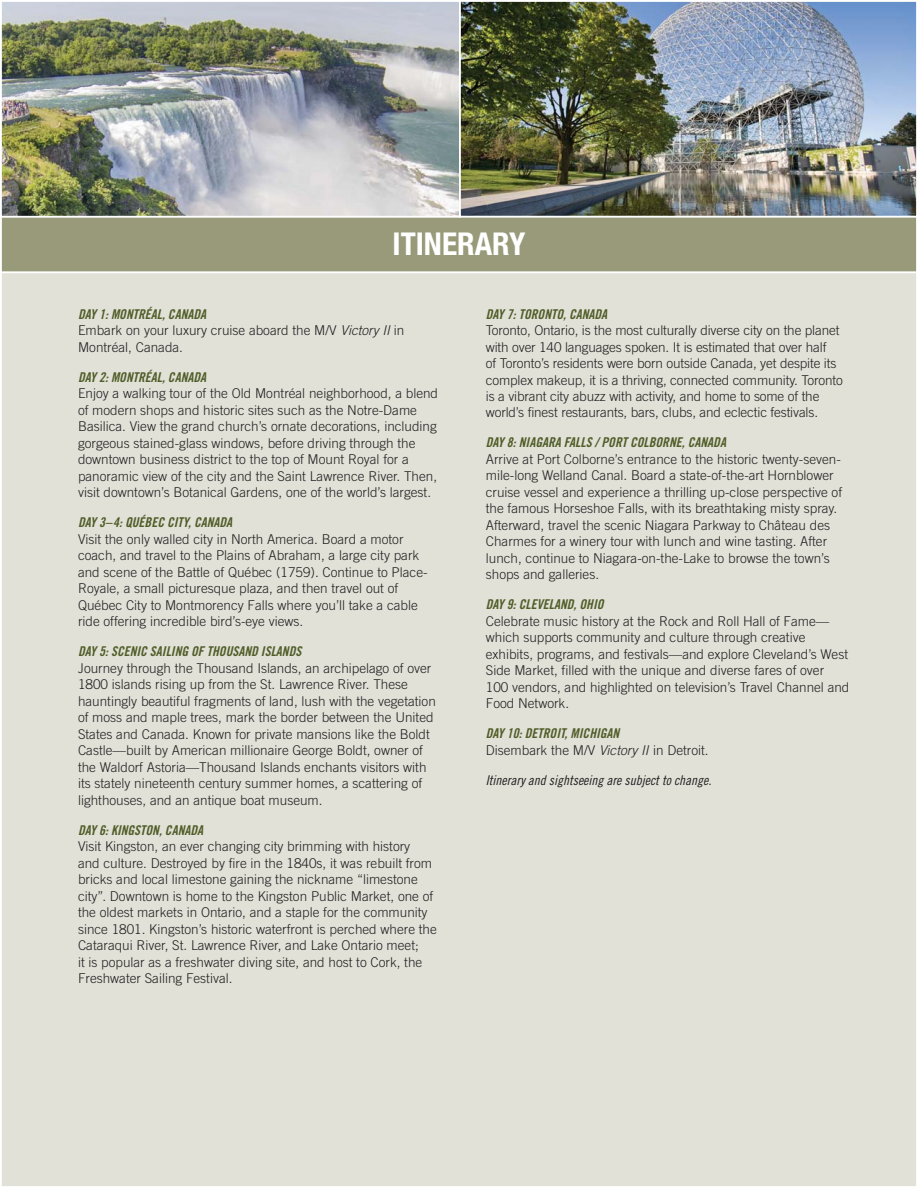
<style>
.page{position:relative;width:918px;height:1188px;background:#fff}
.page>*{position:absolute;margin:0;border:0;box-sizing:border-box;transform-origin:0 0}
.t1{font:700 condensed 31.5px "Helvetica Neue LT Std";color:#fff}
.t2{font:300 13.5px/16.5px "Trade Gothic LT Std";color:#231f20}
.t3{font:13.5px "Trade Gothic LT Std Bd Cn 20 Obl";color:#505d28}
.t4{font:13.5px "Trade Gothic LT Std Cn 18 Obl";color:#231f20}
.s1{font-style:italic}
</style>
<div class="page">
<div style="left:2px;top:474px;width:914px;height:712px;background:#e1e1d8"></div>
<img style="left:1px;top:1px;width:916px;height:473px">
<h1 class="t1" style="left:393px;top:233px;width:134px">ITINERARY</h1>
<p class="t3" style="left:78px;top:306px;width:130px">DAY 1: MONTRÉAL, CANADA</p>
<p class="t2" style="left:78px;top:324px;width:328px">Embark on your luxury cruise aboard the M/V <span class="s1">Victory II</span> in<br>Montréal, Canada.</p>
<p class="t3" style="left:78px;top:369px;width:130px">DAY 2: MONTRÉAL, CANADA</p>
<p class="t2" style="left:78px;top:387px;width:362px">Enjoy a walking tour of the Old Montréal neighborhood, a blend of modern shops and historic sites such as the Notre-Dame Basilica. View the grand church’s ornate decorations, including gorgeous stained-glass windows, before driving through the downtown business district to the top of Mount Royal for a panoramic view of the city and the Saint Lawrence River. Then, visit downtown’s Botanical Gardens, one of the world’s largest.</p>
<p class="t3" style="left:78px;top:515px;width:156px">DAY 3–4: QUÉBEC CITY, CANADA</p>
<p class="t2" style="left:78px;top:532px;width:351px">Visit the only walled city in North America. Board a motor coach, and travel to the Plains of Abraham, a large city park and scene of the Battle of Québec (1759). Continue to Place-Royale, a small picturesque plaza, and then travel out of Québec City to Montmorency Falls where you’ll take a cable ride offering incredible bird’s-eye views.</p>
<p class="t3" style="left:78px;top:644px;width:225px">DAY 5: SCENIC SAILING OF THOUSAND ISLANDS</p>
<p class="t2" style="left:78px;top:661px;width:359px">Journey through the Thousand Islands, an archipelago of over 1800 islands rising up from the St. Lawrence River. These hauntingly beautiful fragments of land, lush with the vegetation of moss and maple trees, mark the border between the United States and Canada. Known for private mansions like the Boldt Castle—built by American millionaire George Boldt, owner of the Waldorf Astoria—Thousand Islands enchants visitors with its stately nineteenth century summer homes, a scattering of lighthouses, and an antique boat museum.</p>
<p class="t3" style="left:78px;top:822px;width:127px">DAY 6: KINGSTON, CANADA</p>
<p class="t2" style="left:78px;top:840px;width:360px">Visit Kingston, an ever changing city brimming with history<br>and culture. Destroyed by fire in the 1840s, it was rebuilt from bricks and local limestone gaining the nickname “limestone city”. Downtown is home to the Kingston Public Market, one of the oldest markets in Ontario, and a staple for the community since 1801. Kingston’s historic waterfront is perched where the Cataraqui River, St. Lawrence River, and Lake Ontario meet;<br>it is popular as a freshwater diving site, and host to Cork, the Freshwater Sailing Festival.</p>
<p class="t3" style="left:486px;top:306px;width:123px">DAY 7: TORONTO, CANADA</p>
<p class="t2" style="left:486px;top:324px;width:359px">Toronto, Ontario, is the most culturally diverse city on the planet with over 140 languages spoken. It is estimated that over half<br>of Toronto’s residents were born outside Canada, yet despite its complex makeup, it is a thriving, connected community. Toronto is a vibrant city abuzz with activity, and home to some of the world’s finest restaurants, bars, clubs, and eclectic festivals.</p>
<p class="t3" style="left:486px;top:435px;width:242px">DAY 8: NIAGARA FALLS / PORT COLBORNE, CANADA</p>
<p class="t2" style="left:486px;top:453px;width:358px">Arrive at Port Colborne’s entrance to the historic twenty-seven&shy;mile-long Welland Canal. Board a state-of-the-art Hornblower cruise vessel and experience a thrilling up-close perspective of the famous Horseshoe Falls, with its breathtaking misty spray.<br>Afterward, travel the scenic Niagara Parkway to Château des Charmes for a winery tour with lunch and wine tasting. After lunch, continue to Niagara-on-the-Lake to browse the town’s shops and galleries.</p>
<p class="t3" style="left:486px;top:597px;width:119px">DAY 9: CLEVELAND, OHIO</p>
<p class="t2" style="left:486px;top:615px;width:365px">Celebrate music history at the Rock and Roll Hall of Fame— which supports community and culture through creative exhibits, programs, and festivals—and explore Cleveland’s West Side Market, filled with the unique and diverse fares of over 100 vendors, and highlighted on television’s Travel Channel and Food Network.</p>
<p class="t3" style="left:486px;top:726px;width:135px">DAY 10: DETROIT, MICHIGAN</p>
<p class="t2" style="left:486px;top:744px;width:224px">Disembark the M/V <span class="s1">Victory II</span> in Detroit.</p>
<p class="t4" style="left:486px;top:775px;width:227px">Itinerary and sightseeing are subject to change.</p>
</div>
